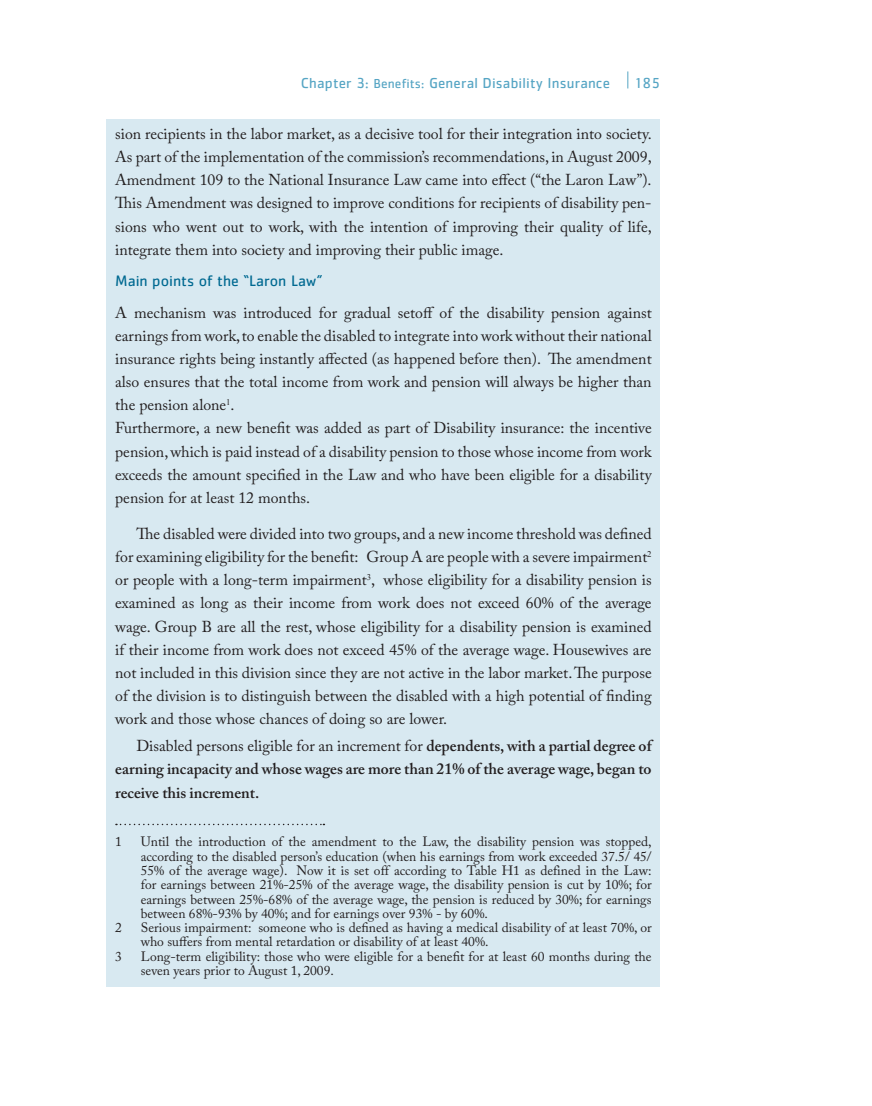
<style>
.page{position:relative;width:872px;height:1106px;background:#fff}
.page>*{position:absolute;margin:0;border:0;box-sizing:border-box;transform-origin:0 0}
.t1{font:15.75px/23.1px "Adobe Caslon Pro";color:#231f20;text-align:justify}
.t2{font:600 15.75px/23.1px "Adobe Caslon Pro";color:#231f20;text-align:justify}
.t3{font:15.75px "Cachet Std";color:#006991}
.t4{font:15px "Cachet Std";letter-spacing:.01em;color:#56a5c4}
.t5{font:13.5px/14.2px "Adobe Caslon Pro";color:#231f20}
.s1{font-size:13.5px}
.s2{font-weight:400}
</style>
<div class="page">
<svg style="left:627px;top:71px;width:1px;height:17px"></svg>
<div style="left:107px;top:799px;width:553px;height:187px;background:#d8e9f1"></div>
<div style="left:107px;top:119px;width:553px;height:687px;background:#d8e9f1"></div>
<svg style="left:116px;top:823px;width:208px;height:2px"></svg>
<p class="t4" style="left:301px;top:75px;width:311px">Chapter 3: <span class="s1">Benefits:</span> General Disability Insurance</p>
<p class="t4" style="left:633px;top:74px;width:28px">185</p>
<p class="t1" style="left:115px;top:122px;width:538px">sion recipients in the labor market, as a decisive tool for their integration into society.<br>As part of the implementation of the commission’s recommendations, in August 2009, Amendment 109 to the National Insurance Law came into effect (“the Laron Law”).<br>This Amendment was designed to improve conditions for recipients of disability pen&shy;sions who went out to work, with the intention of improving their quality of life, integrate them into society and improving their public image.</p>
<p class="t3" style="left:115px;top:272px;width:209px">Main points of the “Laron Law”</p>
<p class="t1" style="left:115px;top:301px;width:538px;text-align:left">A mechanism was introduced for gradual setoff of the disability pension against earnings from work, to enable the disabled to integrate into work without their national insurance rights being instantly affected (as happened before then). The amendment also ensures that the total income from work and pension will always be higher than the pension alone<sup>1</sup>.<br>Furthermore, a new benefit was added as part of Disability insurance: the incentive pension, which is paid instead of a disability pension to those whose income from work exceeds the amount specified in the Law and who have been eligible for a disability pension for at least 12 months.</p>
<p class="t1" style="left:115px;top:522px;width:538px;text-indent:21px">The disabled were divided into two groups, and a new income threshold was defined for examining eligibility for the benefit: Group A are people with a severe impairment<sup>2 </sup>or people with a long-term impairment<sup>3</sup>, whose eligibility for a disability pension is examined as long as their income from work does not exceed 60% of the average wage. Group B are all the rest, whose eligibility for a disability pension is examined if their income from work does not exceed 45% of the average wage. Housewives are not included in this division since they are not active in the labor market. The purpose of the division is to distinguish between the disabled with a high potential of finding work and those whose chances of doing so are lower.</p>
<p class="t2" style="left:115px;top:734px;width:538px;text-indent:21px"><span class="s2">Disabled persons eligible for an increment for</span> dependents, with a partial degree of earning incapacity and whose wages are more than 21% of the average wage, began to receive this increment.</p>
<p class="t5" style="left:115px;top:834px;width:8px">1</p>
<p class="t5" style="left:141px;top:834px;width:512px;text-align:justify">Until the introduction of the amendment to the Law, the disability pension was stopped, according to the disabled person’s education (when his earnings from work exceeded 37.5/ 45/ 55% of the average wage). Now it is set off according to Table H1 as defined in the Law: for earnings between 21%-25% of the average wage, the disability pension is cut by 10%; for earnings between 25%-68% of the average wage, the pension is reduced by 30%; for earnings between 68%-93% by 40%; and for earnings over 93% - by 60%.</p>
<p class="t5" style="left:115px;top:920px;width:8px">2</p>
<p class="t5" style="left:141px;top:920px;width:512px">Serious impairment: someone who is defined as having a medical disability of at least 70%, or who suffers from mental retardation or disability of at least 40%.</p>
<p class="t5" style="left:115px;top:948px;width:8px">3</p>
<p class="t5" style="left:141px;top:948px;width:512px">Long-term eligibility: those who were eligible for a benefit for at least 60 months during the seven years prior to August 1, 2009.</p>
</div>
